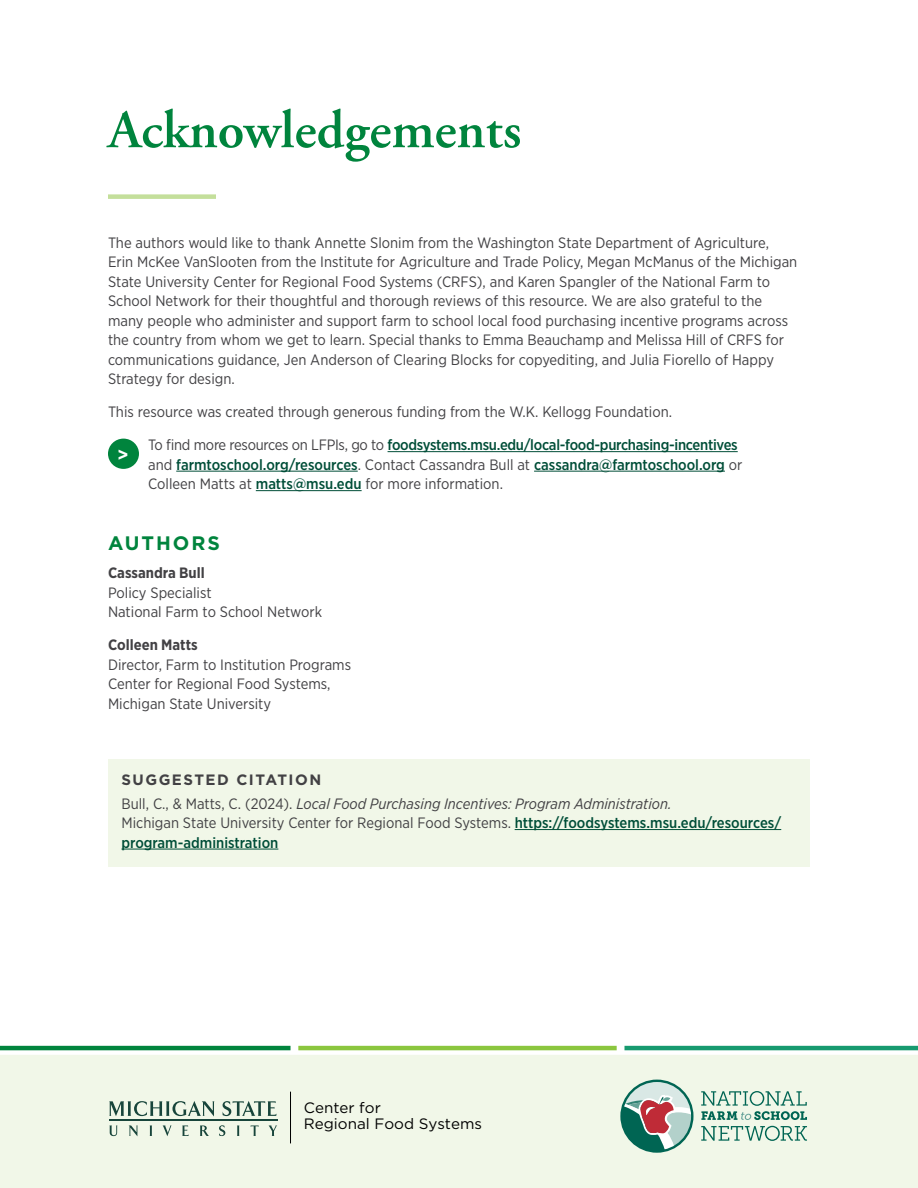
<style>
.page{position:relative;width:918px;height:1188px;background:#fff}
.page>*{position:absolute;margin:0;border:0;box-sizing:border-box;transform-origin:0 0}
.H1_-_Header{font:600 54px "Adobe Garamond Pro";color:#00843d}
.H2_-_Subhead{font:700 19.5px "Gotham";letter-spacing:.1em;color:#00843d}
.H2_-_Subhead-2{font:700 18px "Gotham";color:#fff}
.body_copy{font:15px/19.5px "Gotham Narrow";color:#424144}
.body_copy-2{font:500 15px/19.5px "Gotham Narrow";letter-spacing:-.015em;color:#004e38}
.t1{font:15px/16.2px "Gotham";color:#010101}
.H4_-_Subhead_Alt{font:700 15px "Gotham";letter-spacing:.1em;color:#424144}
.s1{font-weight:400;color:#424144}
.s2{font-weight:700}
.s3{font-style:italic}
.s4{font-weight:500;color:#004e38}
</style>
<div class="page">
<div style="left:0;top:1055px;width:918px;height:133px;background:#f1f7e8"></div>
<hr style="left:0;top:1046px;width:291px;height:4px;background:#00843d">
<hr style="left:624px;top:1046px;width:294px;height:4px;background:#179a6f">
<hr style="left:298px;top:1046px;width:319px;height:4px;background:#8bc63e">
<hr style="left:290px;top:1092px;width:1px;height:51px;background:#010101">
<svg style="left:109px;top:1125px;width:9px;height:11px"></svg>
<svg style="left:129px;top:1125px;width:9px;height:11px"></svg>
<svg style="left:150px;top:1125px;width:2px;height:11px"></svg>
<svg style="left:162px;top:1125px;width:10px;height:11px"></svg>
<svg style="left:182px;top:1125px;width:7px;height:11px"></svg>
<svg style="left:200px;top:1125px;width:9px;height:11px"></svg>
<svg style="left:219px;top:1125px;width:6px;height:11px"></svg>
<svg style="left:237px;top:1125px;width:3px;height:11px"></svg>
<svg style="left:251px;top:1125px;width:8px;height:11px"></svg>
<svg style="left:268px;top:1125px;width:9px;height:11px"></svg>
<svg style="left:109px;top:1101px;width:106px;height:15px;background:#a9bcae"></svg>
<svg style="left:223px;top:1101px;width:54px;height:15px"></svg>
<hr style="left:109px;top:1120px;width:168px;height:1px;background:#18453b">
<svg style="left:620px;top:1080px;width:73px;height:73px;background:#a0ada6"></svg>
<svg style="left:701px;top:1091px;width:106px;height:29px;background:#accdbd"></svg>
<svg style="left:701px;top:1126px;width:106px;height:15px;background:#accdbd"></svg>
<div style="left:108px;top:759px;width:702px;height:108px;background:#f1f7e8"></div>
<hr style="left:515px;top:829px;width:266px;height:1px;background:#004e38">
<hr style="left:122px;top:849px;width:156px;height:1px;background:#004e38">
<div style="left:108px;top:194px;width:108px;height:5px;background:#c4df9b"></div>
<hr style="left:388px;top:451px;width:350px;height:1px;background:#004e38">
<hr style="left:176px;top:471px;width:182px;height:1px;background:#004e38">
<hr style="left:534px;top:471px;width:191px;height:1px;background:#004e38">
<hr style="left:256px;top:490px;width:106px;height:1px;background:#004e38">
<div style="left:108px;top:439px;width:31px;height:30px;background:#00843d;border-radius:50%"></div>
<h1 class="H1_-_Header" style="left:108px;top:99px;width:415px">Acknowledgements</h1>
<p class="body_copy" style="left:108px;top:232px;width:691px">The authors would like to thank Annette Slonim from the Washington State Department of Agriculture, Erin McKee VanSlooten from the Institute for Agriculture and Trade Policy, Megan McManus of the Michigan State University Center for Regional Food Systems (CRFS), and Karen Spangler of the National Farm to School Network for their thoughtful and thorough reviews of this resource. We are also grateful to the many people who administer and support farm to school local food purchasing incentive programs across the country from whom we get to learn. Special thanks to Emma Beauchamp and Melissa Hill of CRFS for communications guidance, Jen Anderson of Clearing Blocks for copyediting, and Julia Fiorello of Happy Strategy for design.</p>
<p class="body_copy" style="left:108px;top:402px;width:566px">This resource was created through generous funding from the W.K. Kellogg Foundation.</p>
<h2 class="H2_-_Subhead-2" style="left:117px;top:443px;width:13px">&gt;</h2>
<p class="body_copy-2" style="left:148px;top:435px;width:596px"><span class="s1">To find more resources on LFPIs, go to</span> foodsystems.msu.edu/local-food-purchasing-incentives <span class="s1">and</span> farmtoschool.org/resources<span class="s1">. Contact Cassandra Bull at</span> cassandra@farmtoschool.org <span class="s1">or<br>Colleen Matts at</span> matts@msu.edu <span class="s1">for more information.</span></p>
<h2 class="H2_-_Subhead" style="left:108px;top:530px;width:113px">AUTHORS</h2>
<p class="body_copy" style="left:108px;top:563px;width:216px"><span class="s2">Cassandra Bull<br></span>Policy Specialist<br>National Farm to School Network</p>
<p class="body_copy" style="left:108px;top:635px;width:245px"><span class="s2">Colleen Matts<br></span>Director, Farm to Institution Programs<br>Center for Regional Food Systems,<br>Michigan State University</p>
<h4 class="H4_-_Subhead_Alt" style="left:122px;top:769px;width:201px">SUGGESTED CITATION</h4>
<p class="body_copy" style="left:122px;top:793px;width:661px">Bull, C., &amp; Matts, C. (2024). <span class="s3">Local Food Purchasing Incentives: Program Administration.<br></span>Michigan State University Center for Regional Food Systems. <span class="s4">https://foodsystems.msu.edu/resources/ program-administration</span></p>
<p class="t1" style="left:304px;top:1099px;width:180px">Center for<br>Regional Food Systems</p>
</div>
